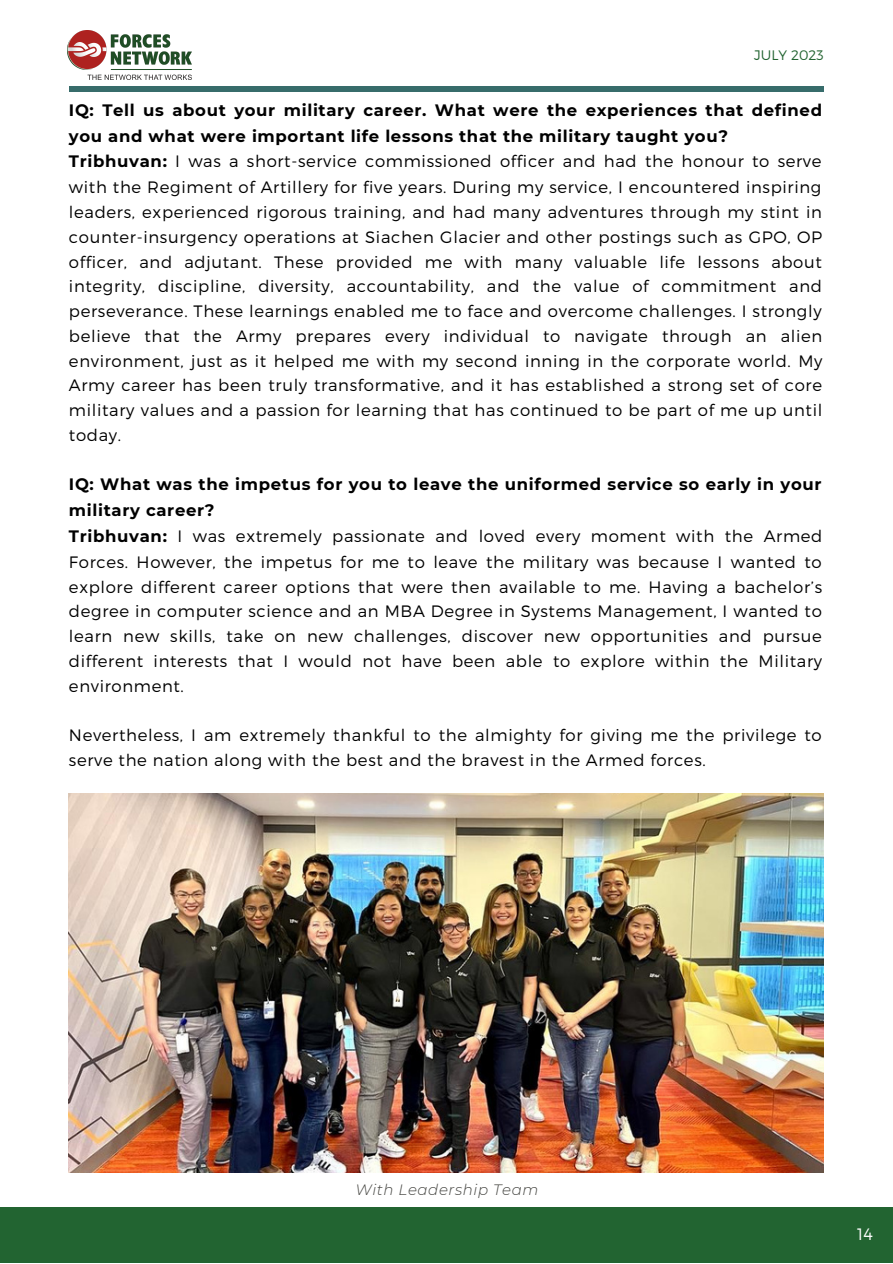
<style>
.page{position:relative;width:893px;height:1264px;background:#fff}
.page>*{position:absolute;margin:0;border:0;box-sizing:border-box;transform-origin:0 0}
.t1{font:300 16.5px/24.9px "Montserrat";letter-spacing:.04em;color:#000;text-align:justify}
.t2{font:700 16.5px/25.8px "Montserrat";letter-spacing:.04em;color:#000}
.t3{font:300 16.5px "Montserrat";color:#fff}
.t4{font:italic 300 15px "Montserrat";letter-spacing:.04em;color:#444440}
.t5{font:300 13.8px "Montserrat";color:#226431}
.s1{font-weight:700}
</style>
<div class="page">
<div style="left:0;top:1206px;width:892px;height:56px;background:#226431"></div>
<img style="left:67px;top:31px;width:124px;height:48px">
<div style="left:69px;top:86px;width:754px;height:6px;background:#376c6b"></div>
<img style="left:69px;top:793px;width:754px;height:379px">
<p class="t5" style="left:754px;top:46px;width:71px">JULY 2023</p>
<p class="t2" style="left:69px;top:97px;width:754px">IQ: Tell us about your military career. What were the experiences that defined you and what were important life lessons that the military taught you?</p>
<p class="t1" style="left:69px;top:148px;width:755px"><span class="s1">Tribhuvan:</span> I was a short-service commissioned officer and had the honour to serve with the Regiment of Artillery for five years. During my service, I encountered inspiring leaders, experienced rigorous training, and had many adventures through my stint in counter-insurgency operations at Siachen Glacier and other postings such as GPO, OP officer, and adjutant. These provided me with many valuable life lessons about integrity, discipline, diversity, accountability, and the value of commitment and perseverance. These learnings enabled me to face and overcome challenges. I strongly believe that the Army prepares every individual to navigate through an alien environment, just as it helped me with my second inning in the corporate world. My Army career has been truly transformative, and it has established a strong set of core military values and a passion for learning that has continued to be part of me up until today.</p>
<p class="t2" style="left:69px;top:471px;width:754px">IQ: What was the impetus for you to leave the uniformed service so early in your military career?</p>
<p class="t1" style="left:69px;top:523px;width:754px"><span class="s1">Tribhuvan:</span> I was extremely passionate and loved every moment with the Armed Forces. However, the impetus for me to leave the military was because I wanted to explore different career options that were then available to me. Having a bachelor’s degree in computer science and an MBA Degree in Systems Management, I wanted to learn new skills, take on new challenges, discover new opportunities and pursue different interests that I would not have been able to explore within the Military environment.</p>
<p class="t1" style="left:69px;top:722px;width:754px">Nevertheless, I am extremely thankful to the almighty for giving me the privilege to serve the nation along with the best and the bravest in the Armed forces.</p>
<p class="t4" style="left:355px;top:1180px;width:185px">With Leadership Team</p>
<p class="t3" style="left:857px;top:1223px;width:17px">14</p>
</div>
